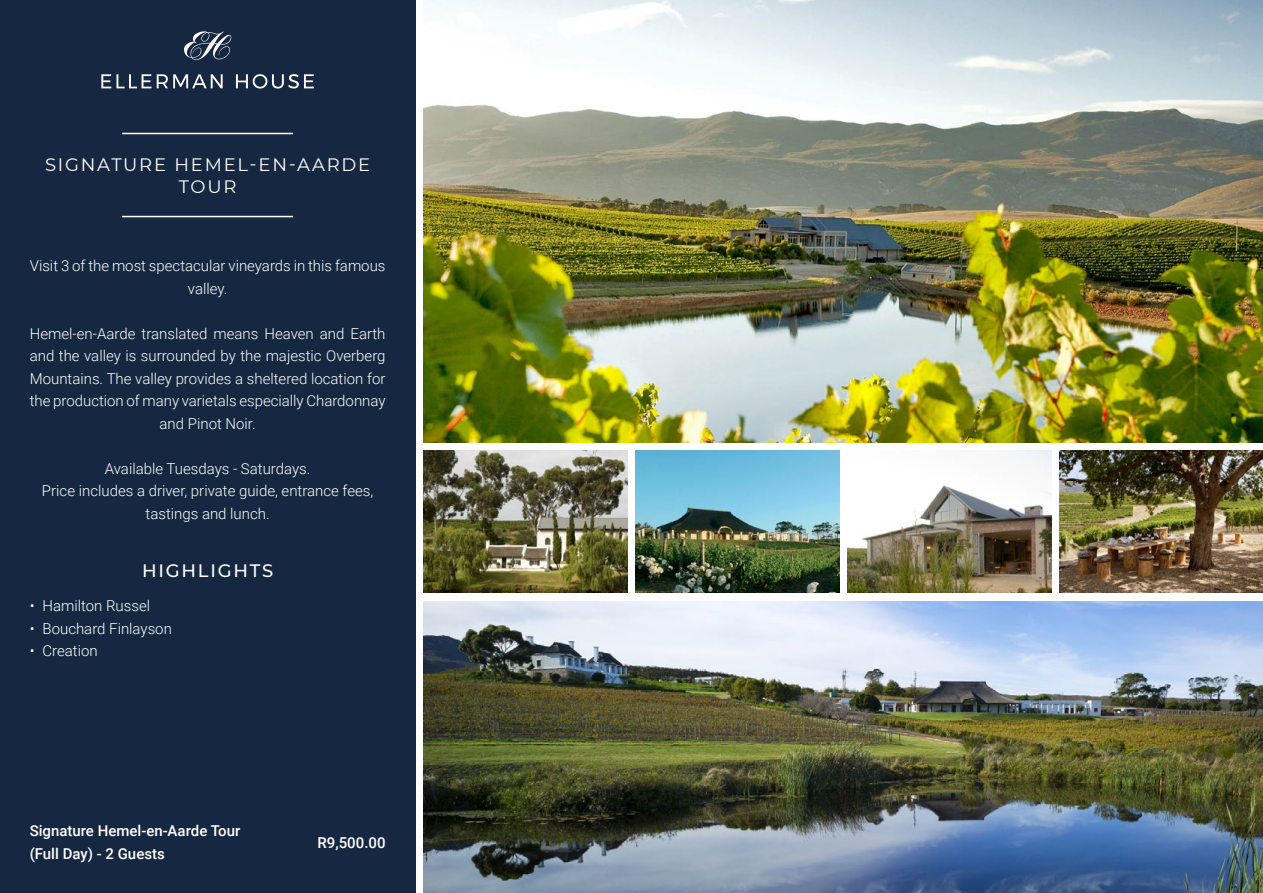
<style>
.page{position:relative;width:1263px;height:893px;background:#fff}
.page>*{position:absolute;margin:0;border:0;box-sizing:border-box;transform-origin:0 0}
.t1{font:18px/21.6px "Montserrat";letter-spacing:.1em;color:#fff;text-align:center}
.t2{font:500 18px "Montserrat";letter-spacing:.1em;color:#fff}
.t3{font:300 15px/22.5px "Roboto";color:#fff;text-align:center}
.t4{font:500 15px/22.5px "Roboto";color:#fff}
</style>
<div class="page">
<img style="left:424px;top:451px;width:203px;height:141px">
<img style="left:848px;top:451px;width:203px;height:141px">
<img style="left:1059px;top:451px;width:204px;height:141px">
<img style="left:636px;top:451px;width:203px;height:141px">
<img style="left:424px;top:601px;width:839px;height:292px">
<img style="left:424px;top:0;width:839px;height:442px">
<div style="left:0;top:0;width:415px;height:893px;background:#162841"></div>
<svg style="left:184px;top:31px;width:47px;height:29px"></svg>
<svg style="left:101px;top:74px;width:122px;height:14px"></svg>
<svg style="left:236px;top:74px;width:78px;height:15px"></svg>
<hr style="left:122px;top:133px;width:171px;height:1px;background:#fff">
<hr style="left:122px;top:216px;width:171px;height:1px;background:#fff">
<p class="t1" style="left:45px;top:154px;width:327px">SIGNATURE HEMEL-EN-AARDE<br>TOUR</p>
<p class="t3" style="left:30px;top:254px;width:357px">Visit 3 of the most spectacular vineyards in this famous valley.</p>
<p class="t3" style="left:30px;top:321px;width:357px">Hemel-en-Aarde translated means Heaven and Earth and the valley is surrounded by the majestic Overberg Mountains. The valley provides a sheltered location for the production of many varietals especially Chardonnay and Pinot Noir.</p>
<p class="t3" style="left:42px;top:456px;width:333px">Available Tuesdays - Saturdays.<br>Price includes a driver, private guide, entrance fees, tastings and lunch.</p>
<p class="t2" style="left:142px;top:558px;width:133px">HIGHLIGHTS</p>
<p class="t3" style="left:30px;top:594px;width:122px">• Hamilton Russel</p>
<p class="t3" style="left:30px;top:616px;width:144px">• Bouchard Finlayson</p>
<p class="t3" style="left:30px;top:639px;width:70px">• Creation</p>
<p class="t4" style="left:30px;top:819px;width:212px">Signature Hemel-en-Aarde Tour (Full Day) - 2 Guests</p>
<p class="t4" style="left:318px;top:830px;width:69px">R9,500.00</p>
</div>
